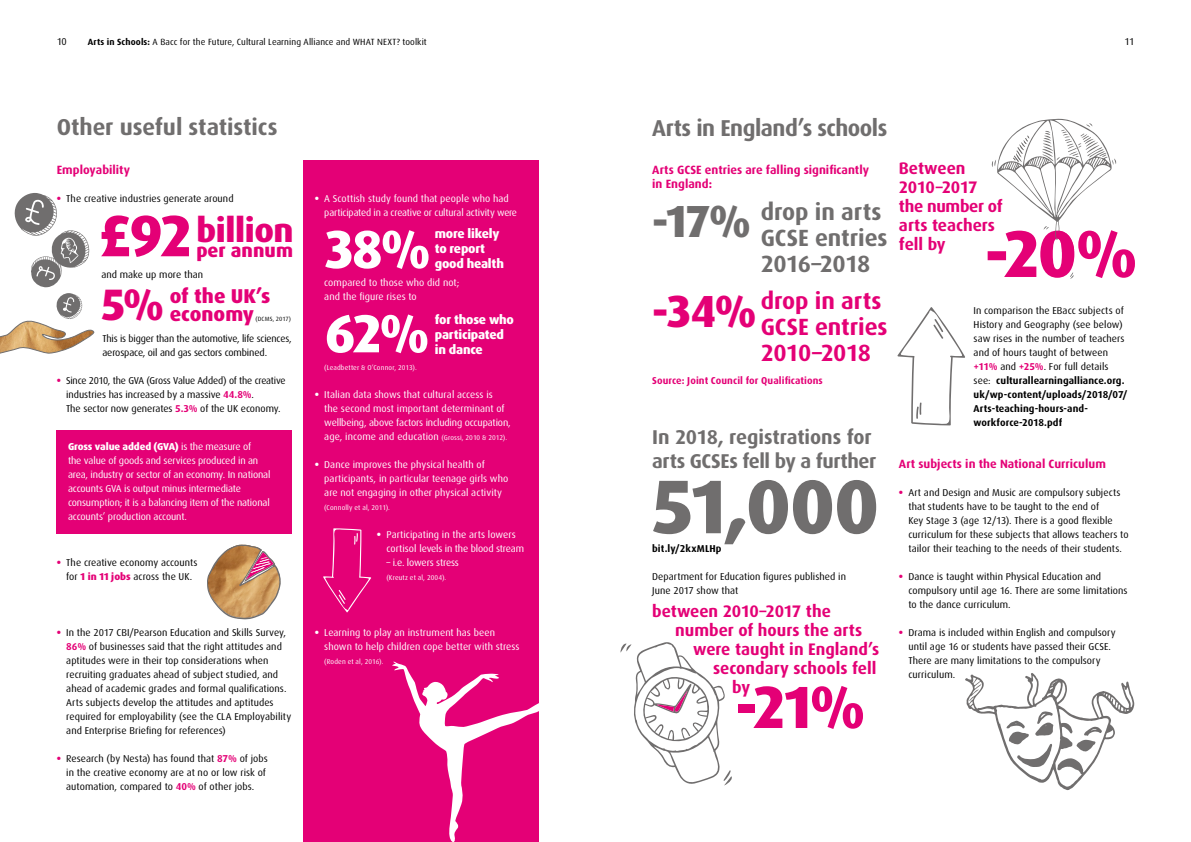
<style>
.page{position:relative;width:1191px;height:842px;background:#fff}
.page>*{position:absolute;margin:0;border:0;box-sizing:border-box;transform-origin:0 0}
.t1{font:800 76.1px "Dax OT";color:#706e6e}
.t2{font:800 59.6px "Dax OT";color:#e40076}
.t3{font:800 53.6px/84.3px "Dax OT";color:#fff}
.t4{font:800 45px "Dax OT";color:#706e6e}
.t5{font:800 45px "Dax OT";color:#e40076}
.t6{font:800 33.5px "Dax OT";letter-spacing:-.01em;color:#e40076}
.t7{font:700 23.5px/26px "Dax OT";letter-spacing:-.005em;color:#706e6e}
.t8{font:700 23.5px/26px "Dax OT";letter-spacing:-.005em;color:#e40076}
.t9{font:700 23px "Dax OT";letter-spacing:-.01em;color:#706e6e}
.t10{font:700 20px/24px "Dax OT";letter-spacing:-.015em;color:#706e6e}
.t11{font:800 20px/17.4px "Dax OT";color:#e40076}
.t12{font:800 19px "Dax OT";letter-spacing:.005em;color:#e40076}
.t13{font:700 16.7px/19px "Dax OT";color:#e40076}
.t14{font:800 12.6px/15px "Dax OT";letter-spacing:-.015em;color:#fff}
.t15{font:700 12px/14px "Dax OT";color:#e40076}
.t16{font:10px/14px "Dax OT";letter-spacing:.005em;color:#000}
.t17{font:10px/14px "Dax OT";letter-spacing:-.005em;color:#fff}
.t18{font:10px/14px "Dax OT";letter-spacing:-.015em;color:#000}
.t19{font:700 10px "Dax OT";letter-spacing:.01em;color:#e40076}
.t20{font:700 10px "Dax OT";letter-spacing:.01em;color:#000}
.t21{font:9px "Dax OT";letter-spacing:.01em;color:#000}
.t22{font:7px "Dax OT";letter-spacing:.015em;color:#fff}
.t23{font:6.1px "Dax OT";letter-spacing:.02em;color:#000}
.s1{font-weight:700}
.s2{font-weight:800;color:#e40076}
.s3{font-size:58.3px}
.s4{font-size:44.1px}
.s5{font-weight:700;color:#e40076}
.s6{font-weight:800}
.s7{font-size:7px}
</style>
<div class="page">
<svg style="left:987px;top:118px;width:148px;height:161px"></svg>
<svg style="left:897px;top:307px;width:68px;height:118px"></svg>
<svg style="left:620px;top:642px;width:112px;height:143px"></svg>
<svg style="left:965px;top:673px;width:169px;height:117px"></svg>
<div style="left:303px;top:160px;width:236px;height:682px;background:#e40076"></div>
<div style="left:57px;top:430px;width:235px;height:104px;background:#e40076"></div>
<svg style="left:207px;top:545px;width:74px;height:74px"></svg>
<svg style="left:392px;top:661px;width:147px;height:181px"></svg>
<svg style="left:323px;top:528px;width:48px;height:84px"></svg>
<svg style="left:0;top:193px;width:95px;height:161px"></svg>
<p class="t16" style="left:57px;top:34px;width:12px">10</p>
<p class="t21" style="left:88px;top:36px;width:340px"><span class="s1">Arts in Schools:</span> A Bacc for the Future, Cultural Learning Alliance and WHAT NEXT? toolkit</p>
<p class="t16" style="left:1124px;top:34px;width:11px">11</p>
<h3 class="t9" style="left:57px;top:114px;width:222px">Other useful statistics</h3>
<p class="t15" style="left:57px;top:163px;width:75px">Employability</p>
<p class="t16" style="left:57px;top:192px;width:178px"><span class="s2">•</span> The creative industries generate around</p>
<h3 class="t6" style="left:98px;top:209px;width:197px"><span class="s3">£92</span> billion</h3>
<h3 class="t12" style="left:196px;top:238px;width:98px">per annum</h3>
<p class="t16" style="left:101px;top:268px;width:103px">and make up more than</p>
<h3 class="t11" style="left:101px;top:288px;width:171px;text-indent:68px">of the UK’s<br><span class="s4">5%</span> economy</h3>
<p class="t23" style="left:256px;top:315px;width:37px">(DCMS, 2017)</p>
<p class="t18" style="left:102px;top:332px;width:191px">This is bigger than the automotive, life sciences, aerospace, oil and gas sectors combined.</p>
<p class="t16" style="left:66px;top:374px;width:221px;text-indent:-9px"><span class="s2">•</span> Since 2010, the GVA (Gross Value Added) of the creative industries has increased by a massive <span class="s5">44.8%</span>.<br>The sector now generates <span class="s5">5.3%</span> of the UK economy.</p>
<p class="t17" style="left:68px;top:439px;width:204px"><span class="s6">Gross value added (GVA)</span> is the measure of<br>the value of goods and services produced in an area, industry or sector of an economy. In national accounts GVA is output minus intermediate consumption; it is a balancing item of the national accounts’ production account.</p>
<p class="t16" style="left:57px;top:556px;width:142px;text-align:center"><span class="s2">•</span> The creative economy accounts for <span class="s2">1 in 11 jobs</span> across the UK.</p>
<p class="t16" style="left:66px;top:626px;width:226px;text-indent:-10px"><span class="s2">•</span> In the 2017 CBI/Pearson Education and Skills Survey, <span class="s5">86%</span> of businesses said that the right attitudes and aptitudes were in their top considerations when recruiting graduates ahead of subject studied, and ahead of academic grades and formal qualifications.<br>Arts subjects develop the attitudes and aptitudes required for employability (see the CLA Employability and Enterprise Briefing for references)</p>
<p class="t16" style="left:66px;top:752px;width:203px;text-indent:-10px"><span class="s2">•</span> Research (by Nesta) has found that <span class="s5">87%</span> of jobs in the creative economy are at no or low risk of automation, compared to <span class="s5">40%</span> of other jobs.</p>
<p class="t17" style="left:324px;top:192px;width:194px;text-indent:-10px"><span class="s6">•</span> A Scottish study found that people who had participated in a creative or cultural activity were</p>
<h3 class="t3" style="left:325px;top:208px;width:108px">38%<br>62%</h3>
<p class="t14" style="left:435px;top:227px;width:71px">more likely to report good health</p>
<p class="t17" style="left:324px;top:276px;width:137px">compared to those who did not; and the figure rises to</p>
<p class="t14" style="left:435px;top:312px;width:81px">for those who participated in dance</p>
<p class="t22" style="left:324px;top:364px;width:94px">(Leadbetter &amp; O’Connor, 2013).</p>
<p class="t17" style="left:324px;top:388px;width:188px;text-indent:-10px"><span class="s6">•</span> Italian data shows that cultural access is<br>the second most important determinant of wellbeing, above factors including occupation, age, income and education <span class="s7">(Grossi, 2010 &amp; 2012).</span></p>
<p class="t17" style="left:324px;top:458px;width:185px;text-indent:-10px"><span class="s6">•</span> Dance improves the physical health of participants, in particular teenage girls who are not engaging in other physical activity</p>
<p class="t22" style="left:324px;top:504px;width:67px">(Connolly et al, 2011).</p>
<p class="t17" style="left:386px;top:528px;width:139px;text-indent:-10px"><span class="s6">•</span> Participating in the arts lowers cortisol levels in the blood stream</p>
<p class="t17" style="left:386px;top:556px;width:74px">– i.e. lowers stress</p>
<p class="t22" style="left:386px;top:574px;width:61px">(Kreutz et al, 2004).</p>
<p class="t17" style="left:324px;top:626px;width:197px;text-indent:-10px"><span class="s6">•</span> Learning to play an instrument has been shown to help children cope better with stress</p>
<p class="t22" style="left:324px;top:658px;width:61px">(Roden et al, 2016).</p>
<h3 class="t9" style="left:652px;top:116px;width:237px">Arts in England’s schools</h3>
<p class="t15" style="left:652px;top:163px;width:218px">Arts GCSE entries are falling significantly in England:</p>
<h3 class="t4" style="left:652px;top:193px;width:101px">-17%</h3>
<h3 class="t7" style="left:760px;top:199px;width:128px">drop in arts<br>GCSE entries<br>2016–2018</h3>
<h3 class="t8" style="left:760px;top:288px;width:128px">drop in arts<br>GCSE entries<br>2010–2018</h3>
<h3 class="t5" style="left:652px;top:282px;width:106px">-34%</h3>
<p class="t19" style="left:652px;top:375px;width:172px">Source: Joint Council for Qualifications</p>
<h3 class="t10" style="left:652px;top:425px;width:226px">In 2018, registrations for arts GCSEs fell by a further</h3>
<h1 class="t1" style="left:652px;top:458px;width:229px">51,000</h1>
<p class="t20" style="left:652px;top:543px;width:71px">bit.ly/2kxMLHp</p>
<p class="t16" style="left:652px;top:570px;width:195px">Department for Education figures published in<br>June 2017 show that</p>
<h3 class="t13" style="left:652px;top:602px;width:180px">between 2010–2017 the</h3>
<h3 class="t13" style="left:675px;top:621px;width:188px">number of hours the arts</h3>
<h3 class="t13" style="left:693px;top:640px;width:188px">were taught in England’s</h3>
<h3 class="t13" style="left:713px;top:659px;width:165px">secondary schools fell</h3>
<h3 class="t13" style="left:732px;top:678px;width:19px">by</h3>
<h2 class="t2" style="left:735px;top:669px;width:131px">-21%</h2>
<h3 class="t13" style="left:899px;top:159px;width:105px">Between<br>2010–2017 the number of arts teachers fell by</h3>
<p class="t16" style="left:973px;top:304px;width:155px">In comparison the EBacc subjects of<br>History and Geography (see below) saw rises in the number of teachers and of hours taught of between <span class="s5">+11%</span> and <span class="s5">+25%</span>. For full details see: <span class="s1">culturallearningalliance.org. uk/wp-content/uploads/2018/07/<br>Arts-teaching-hours-and&shy;workforce-2018.pdf</span></p>
<p class="t15" style="left:899px;top:457px;width:208px">Art subjects in the National Curriculum</p>
<p class="t16" style="left:908px;top:486px;width:222px;text-indent:-10px"><span class="s2">•</span> Art and Design and Music are compulsory subjects that students have to be taught to the end of<br>Key Stage 3 (age 12/13). There is a good flexible curriculum for these subjects that allows teachers to tailor their teaching to the needs of their students.</p>
<p class="t16" style="left:908px;top:570px;width:221px;text-indent:-10px"><span class="s2">•</span> Dance is taught within Physical Education and compulsory until age 16. There are some limitations to the dance curriculum.</p>
<p class="t16" style="left:908px;top:626px;width:209px;text-indent:-10px"><span class="s2">•</span> Drama is included within English and compulsory until age 16 or students have passed their GCSE.<br>There are many limitations to the compulsory curriculum.</p>
</div>
